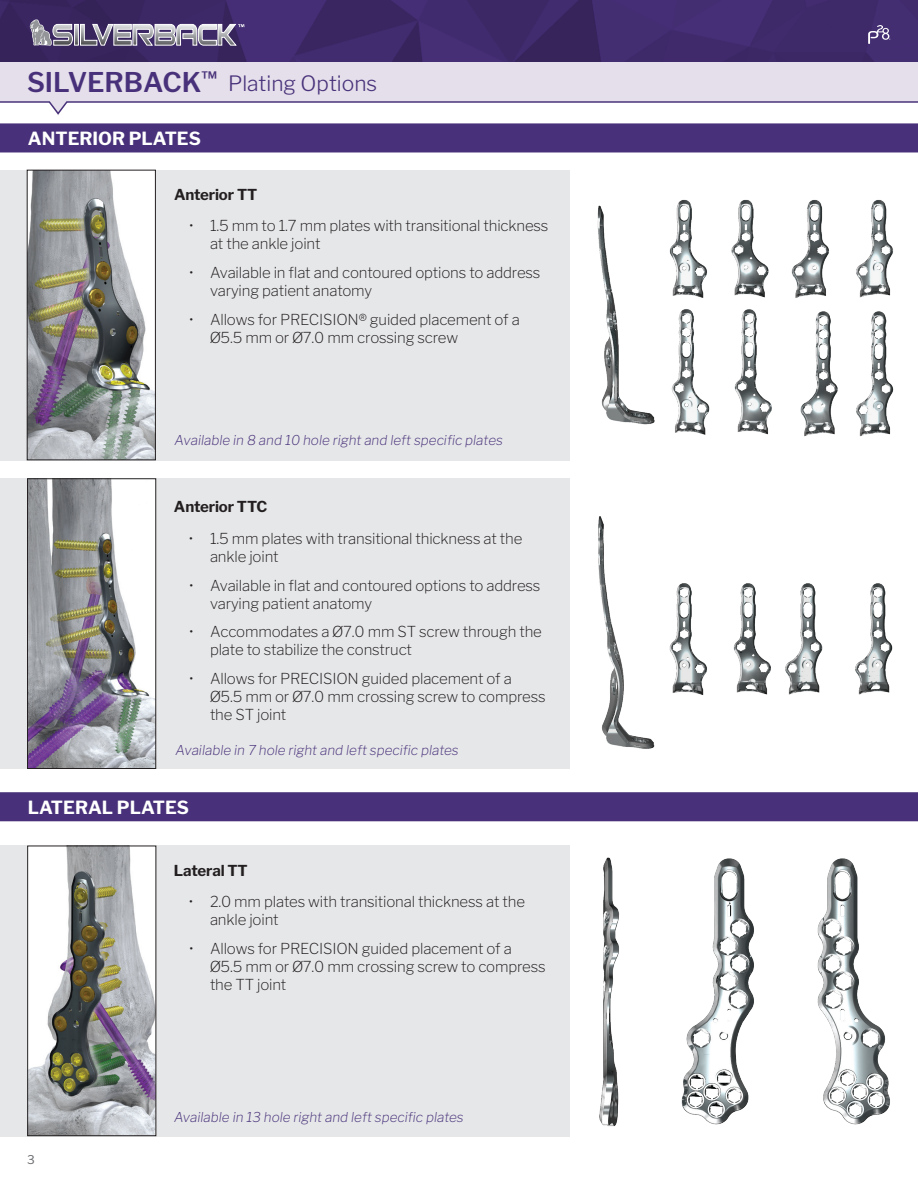
<style>
.page{position:relative;width:918px;height:1188px;background:#fff}
.page>*{position:absolute;margin:0;border:0;box-sizing:border-box;transform-origin:0 0}
.t1{font:300 21px "Libre Franklin";color:#48317a}
.t2{font:700 18px "Libre Franklin";color:#fff}
.t3{font:200 15px/18px "Libre Franklin";letter-spacing:-.01em;color:#231f20}
.t4{font:700 15px "Libre Franklin";letter-spacing:-.01em;color:#231f20}
.t5{font:italic 200 13.5px "Libre Franklin";color:#48317a}
.t6{font:12px "Libre Franklin";color:#6c6d70}
.s1{font-weight:600;font-size:27px}
</style>
<div class="page">
<div style="left:0;top:61px;width:918px;height:39px;background:#e4dfea"></div>
<img style="left:0;top:0;width:918px;height:61px">
<svg style="left:30px;top:20px;width:214px;height:26px;background:#867e99"></svg>
<svg style="left:868px;top:25px;width:22px;height:19px"></svg>
<div style="left:0;top:123px;width:918px;height:29px;background:#48317a"></div>
<div style="left:0;top:792px;width:918px;height:29px;background:#48317a"></div>
<div style="left:0;top:170px;width:569px;height:290px;background:#e6e7e9"></div>
<div style="left:0;top:478px;width:569px;height:291px;background:#e6e7e9"></div>
<div style="left:0;top:846px;width:569px;height:291px;background:#e6e7e9"></div>
<svg style="left:0;top:100px;width:918px;height:15px"></svg>
<img style="left:29px;top:172px;width:125px;height:286px">
<div style="left:27px;top:170px;width:129px;height:290px;border:1px solid #231f20"></div>
<img style="left:29px;top:848px;width:125px;height:286px">
<div style="left:27px;top:846px;width:129px;height:290px;border:1px solid #231f20"></div>
<img style="left:29px;top:480px;width:125px;height:287px">
<div style="left:27px;top:478px;width:129px;height:291px;border:1px solid #231f20"></div>
<img style="left:785px;top:583px;width:108px;height:112px">
<img style="left:672px;top:583px;width:99px;height:112px">
<img style="left:598px;top:516px;width:74px;height:233px">
<img style="left:679px;top:309px;width:93px;height:126px">
<img style="left:800px;top:311px;width:94px;height:126px">
<img style="left:679px;top:199px;width:214px;height:99px">
<img style="left:597px;top:202px;width:82px;height:231px">
<img style="left:649px;top:807px;width:269px;height:318px">
<img style="left:599px;top:841px;width:54px;height:285px">
<h1 class="t1" style="left:27px;top:71px;width:352px"><span class="s1">SILVERBACK</span><sup>™</sup> Plating Options</h1>
<p class="t2" style="left:28px;top:128px;width:175px">ANTERIOR PLATES</p>
<p class="t4" style="left:174px;top:185px;width:85px">Anterior TT</p>
<p class="t3" style="left:210px;top:217px;width:340px;text-indent:-21px">• 1.5 mm to 1.7 mm plates with transitional thickness at the ankle joint</p>
<p class="t3" style="left:210px;top:264px;width:332px;text-indent:-21px">• Available in flat and contoured options to address varying patient anatomy</p>
<p class="t3" style="left:210px;top:310px;width:311px;text-indent:-21px">• Allows for PRECISION® guided placement of a<br>Ø5.5 mm or Ø7.0 mm crossing screw</p>
<p class="t5" style="left:175px;top:432px;width:330px">Available in 8 and 10 hole right and left specific plates</p>
<p class="t4" style="left:174px;top:498px;width:95px">Anterior TTC</p>
<p class="t3" style="left:210px;top:529px;width:314px;text-indent:-21px">• 1.5 mm plates with transitional thickness at the ankle joint</p>
<p class="t3" style="left:210px;top:576px;width:332px;text-indent:-21px">• Available in flat and contoured options to address varying patient anatomy</p>
<p class="t3" style="left:210px;top:623px;width:333px;text-indent:-21px">• Accommodates a Ø7.0 mm ST screw through the plate to stabilize the construct</p>
<p class="t3" style="left:210px;top:670px;width:337px;text-indent:-21px">• Allows for PRECISION guided placement of a<br>Ø5.5 mm or Ø7.0 mm crossing screw to compress the ST joint</p>
<p class="t5" style="left:176px;top:742px;width:285px">Available in 7 hole right and left specific plates</p>
<p class="t2" style="left:28px;top:797px;width:163px">LATERAL PLATES</p>
<p class="t4" style="left:174px;top:861px;width:75px">Lateral TT</p>
<p class="t3" style="left:210px;top:893px;width:317px;text-indent:-21px">• 2.0 mm plates with transitional thickness at the ankle joint</p>
<p class="t3" style="left:210px;top:939px;width:337px;text-indent:-21px">• Allows for PRECISION guided placement of a<br>Ø5.5 mm or Ø7.0 mm crossing screw to compress the TT joint</p>
<p class="t6" style="left:27px;top:1152px;width:9px">3</p>
<p class="t5" style="left:174px;top:1109px;width:291px">Available in 13 hole right and left specific plates</p>
</div>
